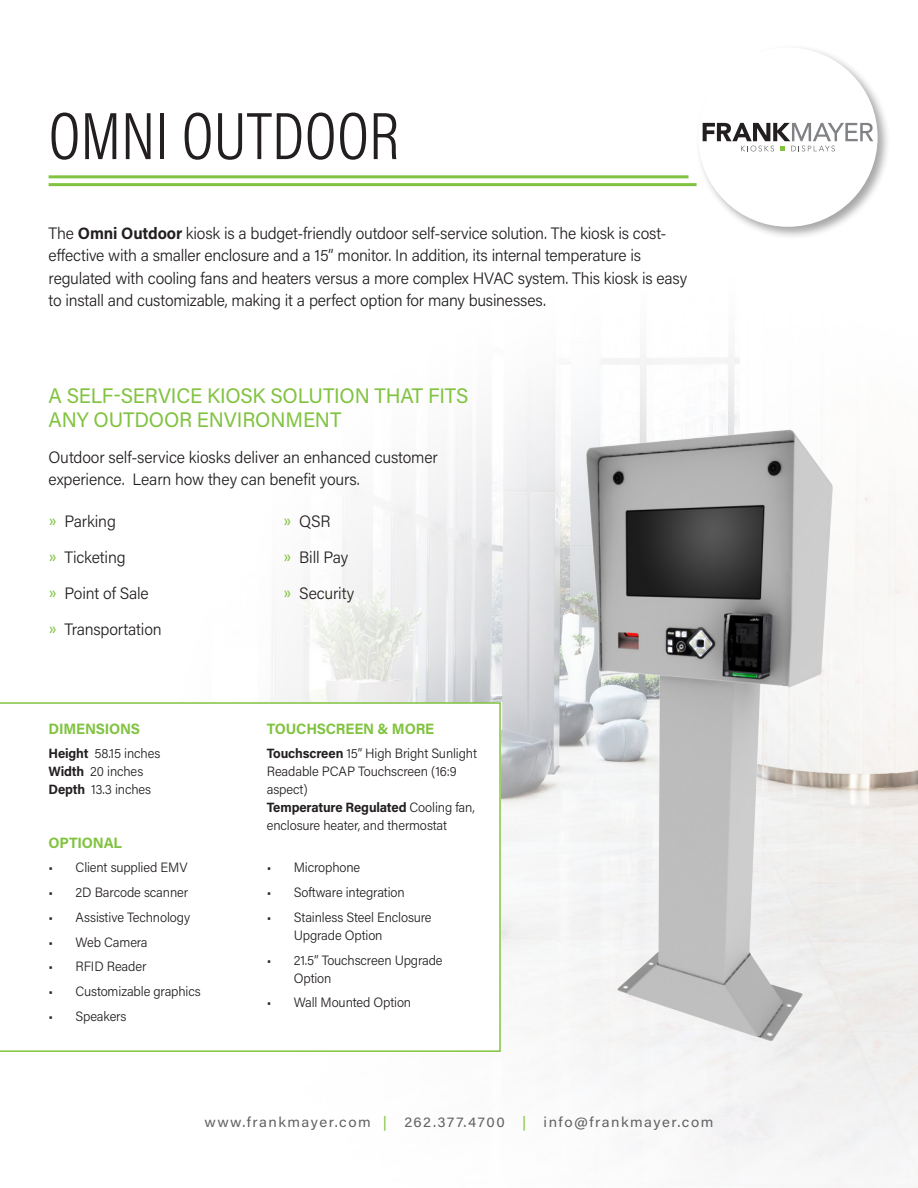
<style>
.page{position:relative;width:918px;height:1188px;background:#fff}
.page>*{position:absolute;margin:0;border:0;box-sizing:border-box;transform-origin:0 0}
.t1{font:300 67.5px "Acumin Pro Cond";letter-spacing:.005em;color:#231f20}
.t2{font:21px/24px "Acumin Pro";letter-spacing:-.01em;color:#81c340}
.t3{font:300 16.5px/22.5px "Acumin Pro";letter-spacing:-.015em;color:#231f20}
.t4{font:700 15px "Acumin Pro";letter-spacing:-.01em;color:#81c340}
.t5{font:14.25px "Acumin Pro";letter-spacing:.1em;color:#636366;scale:1.05 1}
.t6{font:300 13.5px/18px "Acumin Pro";letter-spacing:-.01em;color:#231f20}
.s1{font-weight:700}
.s2{font-family:"Calibri";font-weight:400;color:#81c340}
.s3{color:#81c340}
</style>
<div class="page">
<img style="left:48px;top:175px;width:870px;height:1013px">
<div style="left:695px;top:44px;width:195px;height:196px;background:#231f20;opacity:.4"></div>
<div style="left:698px;top:48px;width:180px;height:179px;background:#fff;border-radius:50%"></div>
<svg style="left:703px;top:123px;width:170px;height:28px"></svg>
<hr style="left:49px;top:175px;width:640px;height:3px;background:#81c340">
<hr style="left:49px;top:183px;width:648px;height:3px;background:#81c340">
<svg style="left:0;top:702px;width:501px;height:350px"></svg>
<img style="left:546px;top:397px;width:330px;height:680px">
<p class="t1" style="left:49px;top:93px;width:352px">OMNI OUTDOOR</p>
<p class="t3" style="left:49px;top:221px;width:640px">The <span class="s1">Omni Outdoor</span> kiosk is a budget-friendly outdoor self-service solution. The kiosk is cost&shy;effective with a smaller enclosure and a 15” monitor. In addition, its internal temperature is regulated with cooling fans and heaters versus a more complex HVAC system. This kiosk is easy to install and customizable, making it a perfect option for many businesses.</p>
<p class="t2" style="left:49px;top:382px;width:421px">A SELF-SERVICE KIOSK SOLUTION THAT FITS<br>ANY OUTDOOR ENVIRONMENT</p>
<p class="t3" style="left:49px;top:445px;width:391px">Outdoor self-service kiosks deliver an enhanced customer experience. Learn how they can benefit yours.</p>
<p class="t3" style="left:49px;top:509px;width:69px"><span class="s2">»</span> Parking</p>
<p class="t3" style="left:49px;top:545px;width:79px"><span class="s2">»</span> Ticketing</p>
<p class="t3" style="left:49px;top:581px;width:102px"><span class="s2">»</span> Point of Sale</p>
<p class="t3" style="left:49px;top:617px;width:115px"><span class="s2">»</span> Transportation</p>
<p class="t4" style="left:49px;top:718px;width:93px">DIMENSIONS</p>
<p class="t6" style="left:49px;top:744px;width:113px"><span class="s1">Height</span> 58.15 inches<br><span class="s1">Width</span> 20 inches<br><span class="s1">Depth</span> 13.3 inches</p>
<p class="t4" style="left:49px;top:832px;width:75px">OPTIONAL</p>
<p class="t6" style="left:49px;top:858px;width:141px">• Client supplied EMV</p>
<p class="t6" style="left:49px;top:883px;width:141px">• 2D Barcode scanner</p>
<p class="t6" style="left:49px;top:908px;width:143px">• Assistive Technology</p>
<p class="t6" style="left:49px;top:932px;width:101px">• Web Camera</p>
<p class="t6" style="left:49px;top:957px;width:99px">• RFID Reader</p>
<p class="t6" style="left:49px;top:982px;width:154px">• Customizable graphics</p>
<p class="t6" style="left:49px;top:1007px;width:79px">• Speakers</p>
<p class="t3" style="left:283px;top:509px;width:49px"><span class="s2">»</span> QSR</p>
<p class="t3" style="left:283px;top:545px;width:67px"><span class="s2">»</span> Bill Pay</p>
<p class="t3" style="left:283px;top:581px;width:73px"><span class="s2">»</span> Security</p>
<p class="t4" style="left:267px;top:718px;width:169px">TOUCHSCREEN &amp; MORE</p>
<p class="t6" style="left:267px;top:744px;width:212px"><span class="s1">Touchscreen</span> 15” High Bright Sunlight<br>Readable PCAP Touchscreen (16:9 aspect)<br><span class="s1">Temperature Regulated</span> Cooling fan, enclosure heater, and thermostat</p>
<p class="t6" style="left:267px;top:858px;width:95px">• Microphone</p>
<p class="t6" style="left:267px;top:883px;width:139px">• Software integration</p>
<p class="t6" style="left:294px;top:908px;width:139px;text-indent:-27px">• Stainless Steel Enclosure<br>Upgrade Option</p>
<p class="t6" style="left:294px;top:950px;width:150px;text-indent:-27px">• 21.5” Touchscreen Upgrade<br>Option</p>
<p class="t6" style="left:267px;top:993px;width:146px">• Wall Mounted Option</p>
<p class="t5" style="left:205px;top:1112px;width:486px">www.frankmayer.com <span class="s3">|</span> 262.377.4700 <span class="s3">|</span> info@frankmayer.com</p>
</div>
